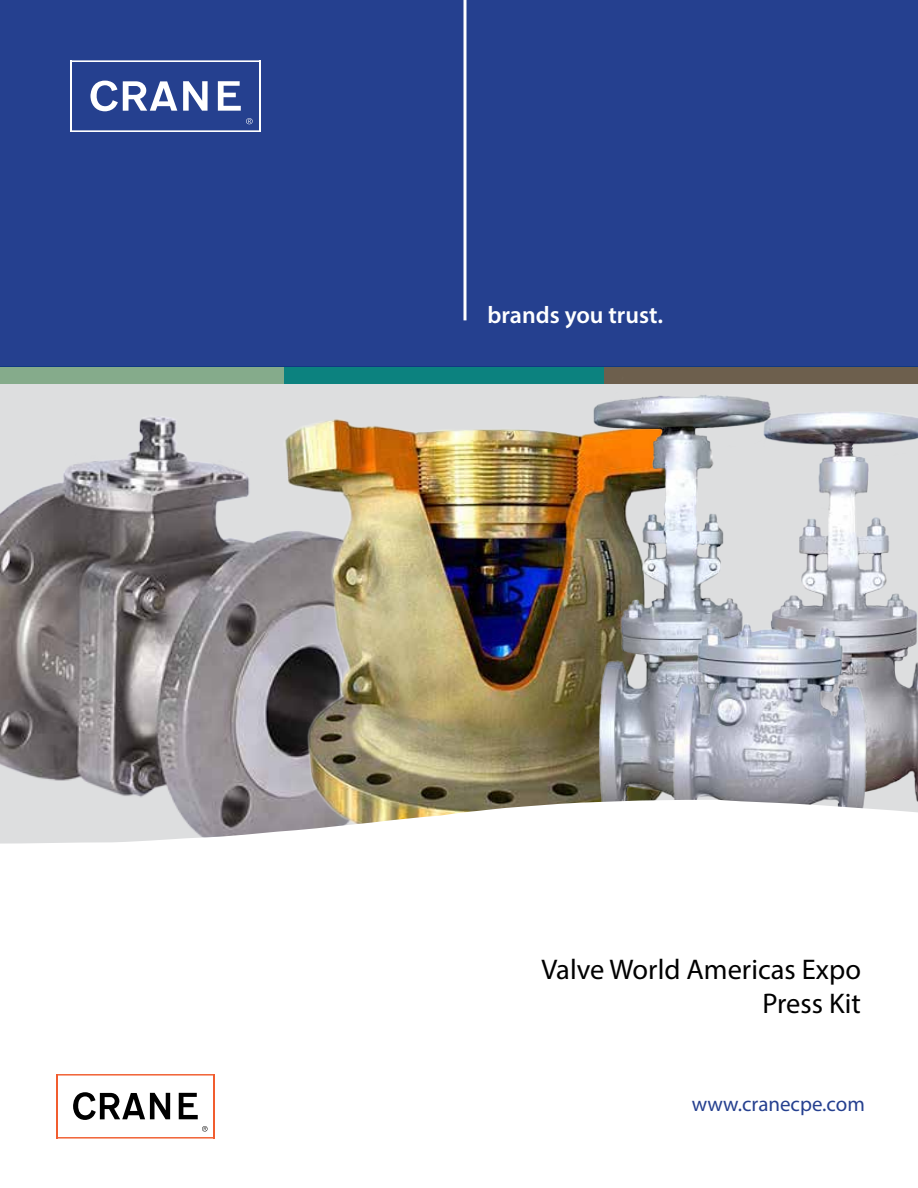
<style>
.page{position:relative;width:918px;height:1188px;background:#fff}
.page>*{position:absolute;margin:0;border:0;box-sizing:border-box;transform-origin:0 0}
.t1{font:28.5px/34.2px "Myriad Pro";color:#000;text-align:right}
.t2{font:600 24px "Myriad Pro";color:#fff}
.t3{font:21px "Myriad Pro";color:#25408f}
</style>
<div class="page">
<img style="left:0;top:383px;width:233px;height:417px">
<div style="left:0;top:0;width:918px;height:367px;background:#25408f"></div>
<svg style="left:183px;top:81px;width:25px;height:30px"></svg>
<svg style="left:218px;top:81px;width:23px;height:30px"></svg>
<svg style="left:90px;top:81px;width:87px;height:30px"></svg>
<hr style="left:72px;top:130px;width:189px;height:2px;background:#fff">
<hr style="left:259px;top:60px;width:2px;height:72px;background:#fff">
<hr style="left:71px;top:60px;width:190px;height:2px;background:#fff">
<hr style="left:70px;top:61px;width:2px;height:71px;background:#fff">
<svg style="left:246px;top:118px;width:7px;height:6px"></svg>
<hr style="left:464px;top:0;width:2px;height:320px;background:#fff">
<div style="left:0;top:367px;width:284px;height:16px;background:#85ab8b"></div>
<div style="left:604px;top:367px;width:314px;height:16px;background:#6d5f4d"></div>
<svg style="left:179px;top:1093px;width:19px;height:26px"></svg>
<svg style="left:73px;top:1092px;width:97px;height:28px"></svg>
<hr style="left:58px;top:1137px;width:156px;height:2px;background:#f15d2f">
<hr style="left:213px;top:1074px;width:2px;height:65px;background:#f15d2f">
<hr style="left:57px;top:1074px;width:157px;height:2px;background:#f15d2f">
<hr style="left:57px;top:1074px;width:1px;height:65px;background:#f15d2f">
<svg style="left:202px;top:1126px;width:6px;height:6px"></svg>
<img style="left:233px;top:362px;width:526px;height:438px">
<img style="left:574px;top:375px;width:344px;height:19px">
<img style="left:558px;top:394px;width:360px;height:406px">
<img style="left:588px;top:606px;width:330px;height:194px">
<svg style="left:0;top:800px;width:918px;height:44px"></svg>
<p class="t2" style="left:488px;top:300px;width:177px">brands you trust.</p>
<p class="t1" style="left:541px;top:952px;width:321px">Valve World Americas Expo<br>Press Kit</p>
<p class="t3" style="left:692px;top:1091px;width:175px">www.cranecpe.com</p>
</div>
